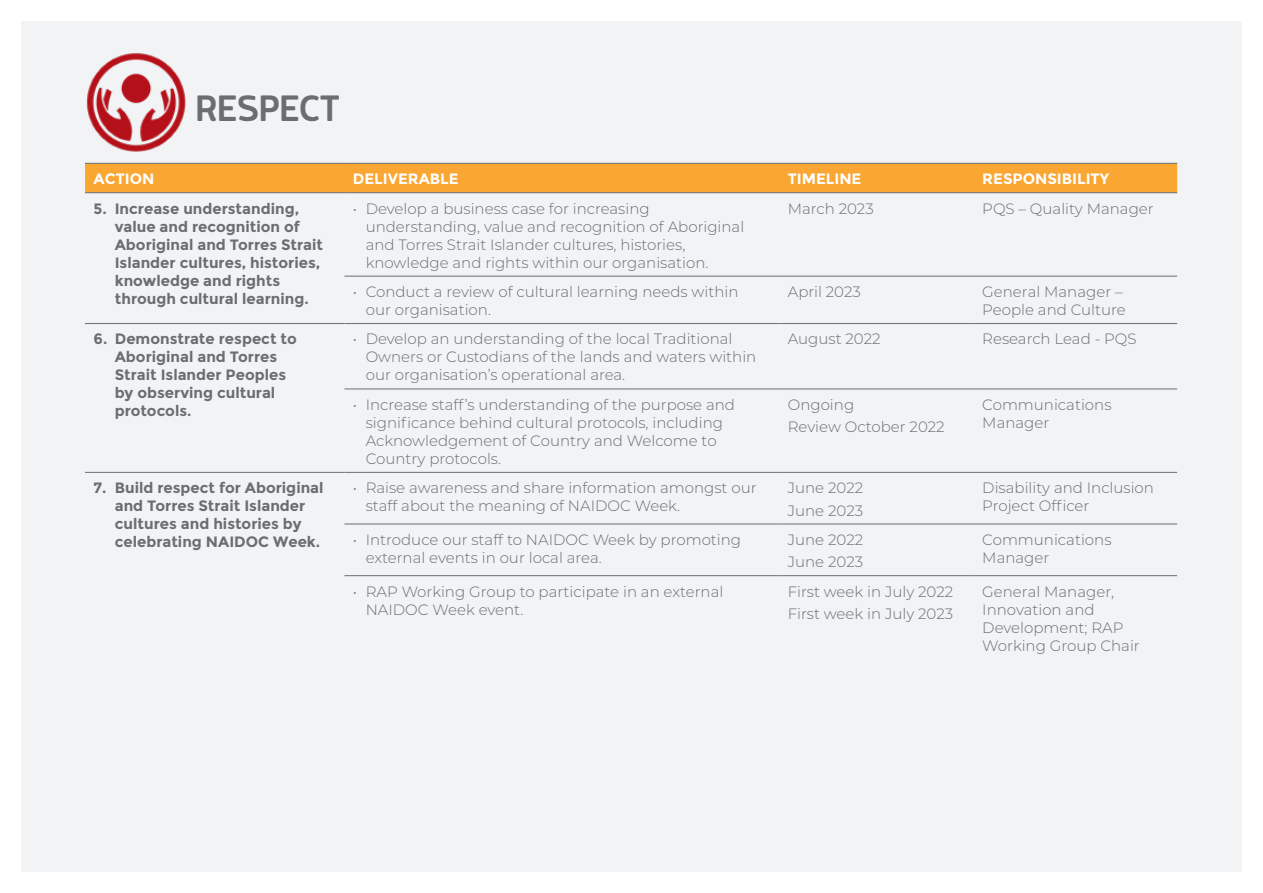
<style>
.page{position:relative;width:1263px;height:893px;background:#fff}
.page>*{position:absolute;margin:0;border:0;box-sizing:border-box;transform-origin:0 0}
.t1{font:500 45px "Mairy";color:#6c6d70}
.t2{font:300 15px/18px "Montserrat";color:#6c6d70}
.t3{font:700 15px/18px "Montserrat";color:#6c6d70}
.t4{font:700 15px "Montserrat";color:#fff}
</style>
<div class="page">
<div style="left:21px;top:21px;width:1221px;height:851px;background:#f2f3f4"></div>
<div style="left:85px;top:164px;width:1092px;height:28px;background:#faa633"></div>
<hr style="left:85px;top:163px;width:259px;height:1px;background:#6c6d70">
<hr style="left:344px;top:163px;width:435px;height:1px;background:#6c6d70">
<hr style="left:779px;top:163px;width:195px;height:1px;background:#6c6d70">
<hr style="left:974px;top:163px;width:203px;height:1px;background:#6c6d70">
<hr style="left:85px;top:192px;width:259px;height:1px;background:#6c6d70">
<hr style="left:344px;top:192px;width:435px;height:1px;background:#6c6d70">
<hr style="left:779px;top:192px;width:195px;height:1px;background:#6c6d70">
<hr style="left:974px;top:192px;width:203px;height:1px;background:#6c6d70">
<hr style="left:344px;top:276px;width:435px;height:1px;background:#6c6d70">
<hr style="left:779px;top:276px;width:195px;height:1px;background:#6c6d70">
<hr style="left:974px;top:276px;width:203px;height:1px;background:#6c6d70">
<hr style="left:85px;top:323px;width:259px;height:1px;background:#6c6d70">
<hr style="left:344px;top:323px;width:435px;height:1px;background:#6c6d70">
<hr style="left:779px;top:323px;width:195px;height:1px;background:#6c6d70">
<hr style="left:974px;top:323px;width:203px;height:1px;background:#6c6d70">
<hr style="left:344px;top:389px;width:435px;height:1px;background:#6c6d70">
<hr style="left:779px;top:389px;width:195px;height:1px;background:#6c6d70">
<hr style="left:974px;top:389px;width:203px;height:1px;background:#6c6d70">
<hr style="left:85px;top:472px;width:259px;height:1px;background:#6c6d70">
<hr style="left:344px;top:472px;width:435px;height:1px;background:#6c6d70">
<hr style="left:779px;top:472px;width:195px;height:1px;background:#6c6d70">
<hr style="left:974px;top:472px;width:203px;height:1px;background:#6c6d70">
<hr style="left:344px;top:524px;width:435px;height:1px;background:#6c6d70">
<hr style="left:779px;top:524px;width:195px;height:1px;background:#6c6d70">
<hr style="left:974px;top:524px;width:203px;height:1px;background:#6c6d70">
<hr style="left:344px;top:575px;width:435px;height:1px;background:#6c6d70">
<hr style="left:779px;top:575px;width:195px;height:1px;background:#6c6d70">
<hr style="left:974px;top:575px;width:203px;height:1px;background:#6c6d70">
<img style="left:85px;top:53px;width:127px;height:126px">
<p class="t1" style="left:196px;top:81px;width:146px">RESPECT</p>
<p class="t4" style="left:94px;top:170px;width:62px">ACTION</p>
<p class="t4" style="left:353px;top:170px;width:107px">DELIVERABLE</p>
<p class="t4" style="left:788px;top:170px;width:75px">TIMELINE</p>
<p class="t4" style="left:982px;top:170px;width:128px">RESPONSIBILITY</p>
<p class="t3" style="left:115px;top:199px;width:210px;text-indent:-21px">5. Increase understanding, value and recognition of<br>Aboriginal and Torres Strait<br>Islander cultures, histories, knowledge and rights through cultural learning.</p>
<p class="t2" style="left:366px;top:199px;width:380px;text-indent:-13px">• Develop a business case for increasing understanding, value and recognition of Aboriginal and Torres Strait Islander cultures, histories, knowledge and rights within our organisation.</p>
<p class="t2" style="left:788px;top:199px;width:87px">March 2023</p>
<p class="t2" style="left:982px;top:199px;width:173px">PQS – Quality Manager</p>
<p class="t2" style="left:366px;top:282px;width:374px;text-indent:-13px">• Conduct a review of cultural learning needs within our organisation.</p>
<p class="t2" style="left:788px;top:282px;width:75px">April 2023</p>
<p class="t2" style="left:982px;top:282px;width:145px">General Manager –<br>People and Culture</p>
<p class="t3" style="left:115px;top:330px;width:183px;text-indent:-21px">6. Demonstrate respect to<br>Aboriginal and Torres<br>Strait Islander Peoples by observing cultural protocols.</p>
<p class="t2" style="left:366px;top:330px;width:392px;text-indent:-13px">• Develop an understanding of the local Traditional<br>Owners or Custodians of the lands and waters within our organisation’s operational area.</p>
<p class="t2" style="left:788px;top:330px;width:94px">August 2022</p>
<p class="t2" style="left:982px;top:330px;width:156px">Research Lead - PQS</p>
<p class="t2" style="left:366px;top:395px;width:371px;text-indent:-13px">• Increase staff’s understanding of the purpose and significance behind cultural protocols, including Acknowledgement of Country and Welcome to Country protocols.</p>
<p class="t2" style="left:788px;top:395px;width:68px">Ongoing</p>
<p class="t2" style="left:982px;top:395px;width:131px">Communications<br>Manager</p>
<p class="t2" style="left:788px;top:417px;width:158px">Review October 2022</p>
<p class="t3" style="left:115px;top:479px;width:210px;text-indent:-21px">7. Build respect for Aboriginal and Torres Strait Islander cultures and histories by celebrating NAIDOC Week.</p>
<p class="t2" style="left:366px;top:478px;width:392px;text-indent:-13px">• Raise awareness and share information amongst our staff about the meaning of NAIDOC Week.</p>
<p class="t2" style="left:788px;top:478px;width:77px">June 2022</p>
<p class="t2" style="left:788px;top:501px;width:77px">June 2023</p>
<p class="t2" style="left:366px;top:530px;width:377px;text-indent:-13px">• Introduce our staff to NAIDOC Week by promoting external events in our local area.</p>
<p class="t2" style="left:788px;top:530px;width:77px">June 2022</p>
<p class="t2" style="left:788px;top:552px;width:77px">June 2023</p>
<p class="t2" style="left:366px;top:582px;width:359px;text-indent:-13px">• RAP Working Group to participate in an external<br>NAIDOC Week event.</p>
<p class="t2" style="left:788px;top:582px;width:167px">First week in July 2022</p>
<p class="t2" style="left:788px;top:604px;width:167px">First week in July 2023</p>
<p class="t2" style="left:982px;top:478px;width:173px">Disability and Inclusion<br>Project Officer</p>
<p class="t2" style="left:982px;top:530px;width:131px">Communications<br>Manager</p>
<p class="t2" style="left:982px;top:582px;width:159px">General Manager,<br>Innovation and<br>Development; RAP<br>Working Group Chair</p>
</div>
